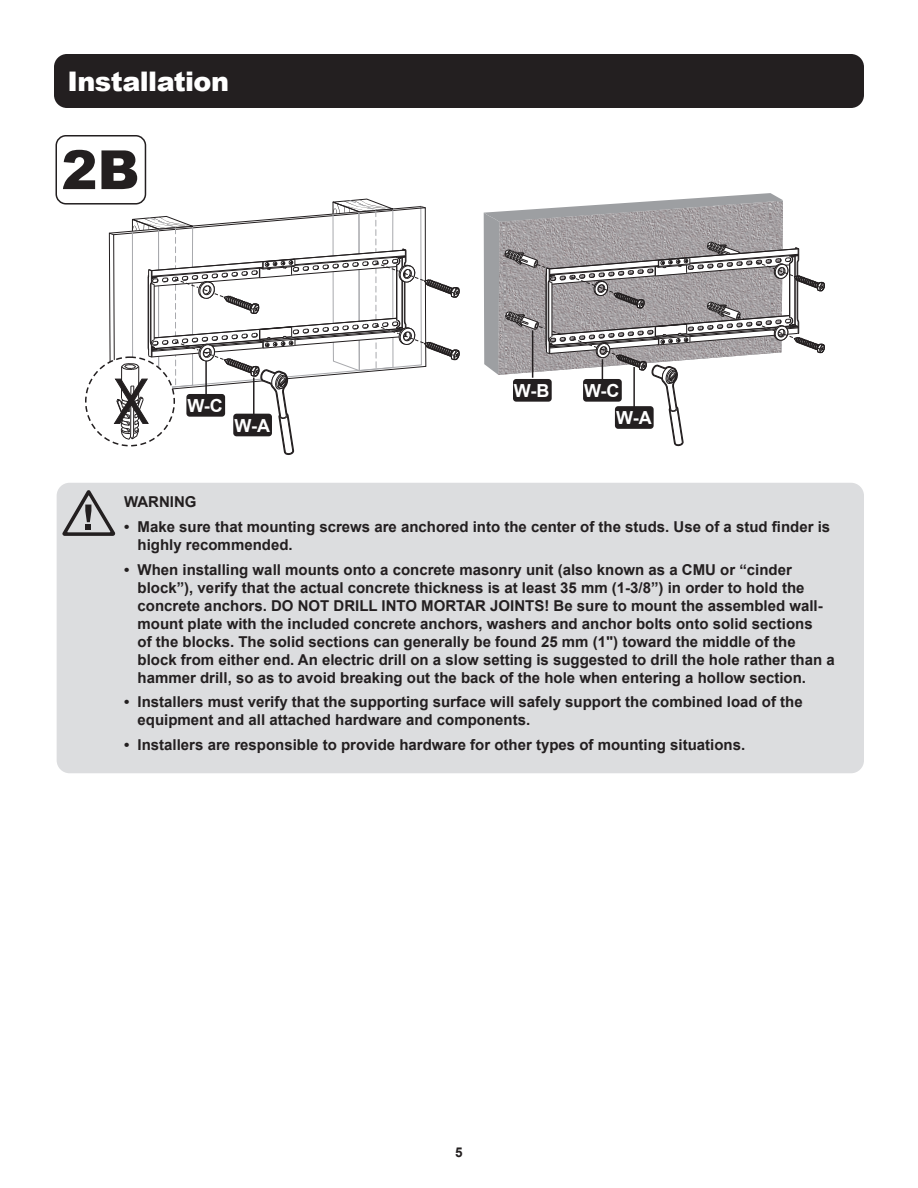
<style>
.page{position:relative;width:918px;height:1188px;background:#fff}
.page>*{position:absolute;margin:0;border:0;box-sizing:border-box;transform-origin:0 0}
.t1{font:900 54px "Arial";color:#231f20}
.Section_Header_-_18p{font:900 27px "Arial";letter-spacing:-.02em;color:#fff}
.Callout_Number_-_12p{font:700 18px "Arial";color:#fff}
.t2{font:700 15px/18px "Arial";color:#231f20}
.t3{font:700 13.5px "Arial";color:#231f20}
</style>
<div class="page">
<div style="left:54px;top:54px;width:810px;height:54px;background:#231f20;border-radius:13px"></div>
<div style="left:55px;top:135px;width:91px;height:70px;border:2px solid #231f20;border-radius:10px"></div>
<svg style="left:108px;top:198px;width:352px;height:257px"></svg>
<svg style="left:484px;top:193px;width:341px;height:253px"></svg>
<div style="left:233px;top:414px;width:39px;height:22px;background:#231f20;border-radius:3px"></div>
<div style="left:615px;top:406px;width:39px;height:23px;background:#231f20;border-radius:3px"></div>
<div style="left:186px;top:394px;width:39px;height:23px;background:#231f20;border-radius:3px"></div>
<div style="left:583px;top:379px;width:39px;height:23px;background:#231f20;border-radius:3px"></div>
<div style="left:513px;top:379px;width:39px;height:23px;background:#231f20;border-radius:3px"></div>
<div style="left:57px;top:483px;width:807px;height:290px;background:#dcdddf;border-radius:13px"></div>
<svg style="left:62px;top:490px;width:53px;height:46px"></svg>
<p class="Section_Header_-_18p" style="left:68px;top:61px;width:163px">Installation</p>
<p class="t1" style="left:61px;top:131px;width:80px">2B</p>
<p class="Callout_Number_-_12p" style="left:187px;top:393px;width:37px">W-C</p>
<p class="Callout_Number_-_12p" style="left:235px;top:413px;width:37px">W-A</p>
<p class="Callout_Number_-_12p" style="left:514px;top:378px;width:37px">W-B</p>
<p class="Callout_Number_-_12p" style="left:584px;top:378px;width:37px">W-C</p>
<p class="Callout_Number_-_12p" style="left:616px;top:405px;width:37px">W-A</p>
<p class="t2" style="left:124px;top:493px;width:74px">WARNING</p>
<p class="t2" style="left:138px;top:518px;width:694px;text-indent:-14px">• Make sure that mounting screws are anchored into the center of the studs. Use of a stud finder is highly recommended.</p>
<p class="t2" style="left:138px;top:561px;width:699px;text-indent:-14px">• When installing wall mounts onto a concrete masonry unit (also known as a CMU or “cinder block”), verify that the actual concrete thickness is at least 35 mm (1-3/8”) in order to hold the concrete anchors. DO NOT DRILL INTO MORTAR JOINTS! Be sure to mount the assembled wall&shy;mount plate with the included concrete anchors, washers and anchor bolts onto solid sections<br>of the blocks. The solid sections can generally be found 25 mm (1") toward the middle of the block from either end. An electric drill on a slow setting is suggested to drill the hole rather than a hammer drill, so as to avoid breaking out the back of the hole when entering a hollow section.</p>
<p class="t2" style="left:138px;top:693px;width:667px;text-indent:-14px">• Installers must verify that the supporting surface will safely support the combined load of the equipment and all attached hardware and components.</p>
<p class="t2" style="left:124px;top:736px;width:623px">• Installers are responsible to provide hardware for other types of mounting situations.</p>
<p class="t3" style="left:455px;top:1143px;width:9px">5</p>
</div>
